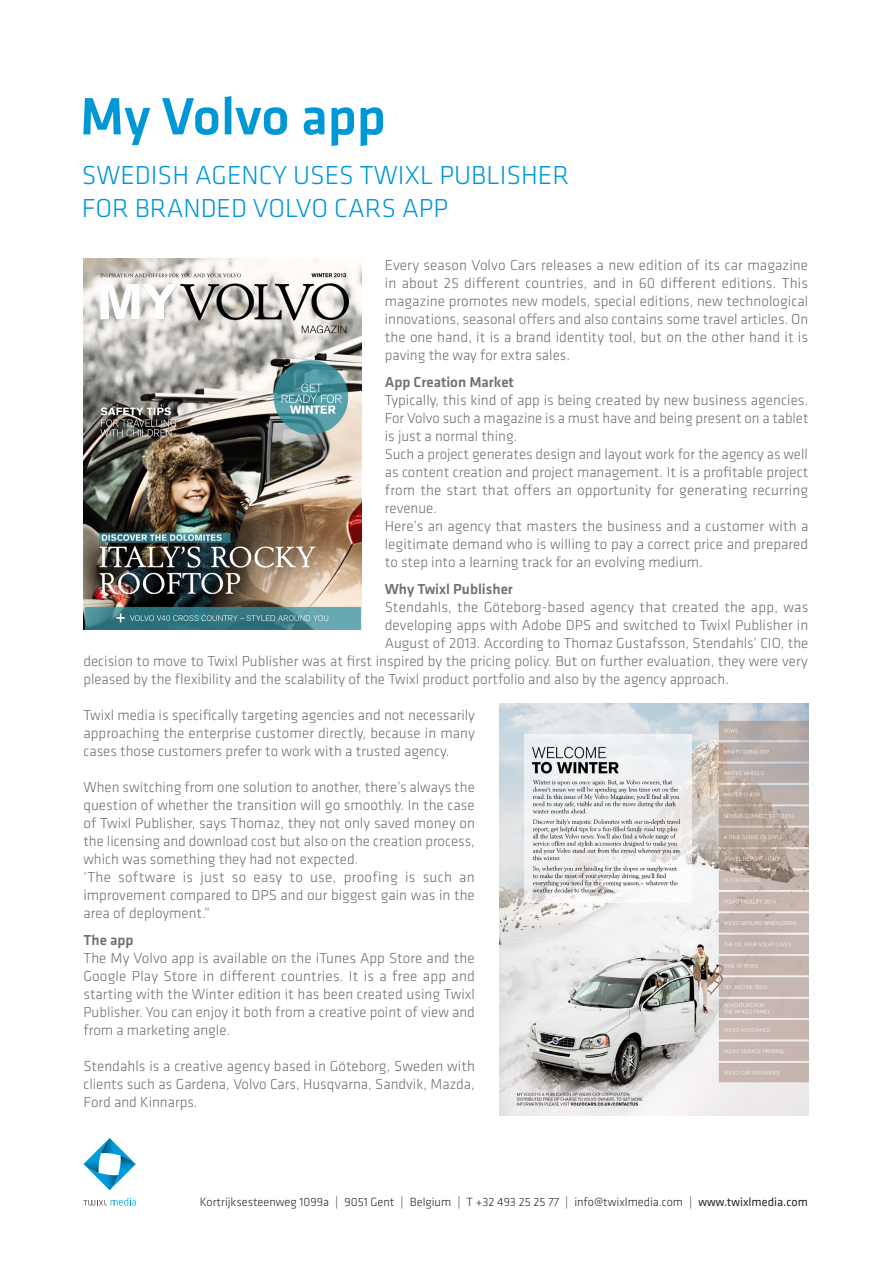
<style>
.page{position:relative;width:893px;height:1263px;background:#fff}
.page>*{position:absolute;margin:0;border:0;box-sizing:border-box;transform-origin:0 0}
.t1{font:500 54.45px "Klavika";color:#0097d6}
.t2{font:300 27px "Klavika";color:#0097d6}
.body{font:300 15px/18px "Klavika";color:#727172;text-align:justify}
.body-2{font:500 15px "Klavika";color:#727172}
.t3{font:300 12.3px "Klavika";color:#2d292a}
.s1{font-weight:400}
</style>
<div class="page">
<img style="left:83px;top:259px;width:278px;height:370px">
<img style="left:499px;top:704px;width:309px;height:411px">
<svg style="left:83px;top:1138px;width:53px;height:52px"></svg>
<svg style="left:83px;top:1198px;width:53px;height:7px"></svg>
<p class="t1" style="left:80px;top:79px;width:307px">My Volvo app</p>
<p class="t2" style="left:82px;top:159px;width:489px">SWEDISH AGENCY USES TWIXL PUBLISHER</p>
<p class="t2" style="left:82px;top:191px;width:368px">FOR BRANDED VOLVO CARS APP</p>
<p class="body" style="left:385px;top:256px;width:425px">Every season Volvo Cars releases a new edition of its car magazine in about 25 different countries, and in 60 different editions. This magazine promotes new models, special editions, new technological innovations, seasonal offers and also contains some travel articles. On the one hand, it is a brand identity tool, but on the other hand it is paving the way for extra sales.</p>
<p class="body-2" style="left:385px;top:372px;width:131px">App Creation Market</p>
<p class="body" style="left:385px;top:391px;width:425px">Typically, this kind of app is being created by new business agencies.<br>For Volvo such a magazine is a must have and being present on a tablet is just a normal thing.</p>
<p class="body" style="left:385px;top:445px;width:425px">Such a project generates design and layout work for the agency as well as content creation and project management. It is a profitable project from the start that offers an opportunity for generating recurring revenue.</p>
<p class="body" style="left:385px;top:517px;width:425px">Here’s an agency that masters the business and a customer with a legitimate demand who is willing to pay a correct price and prepared to step into a learning track for an evolving medium.</p>
<p class="body-2" style="left:385px;top:579px;width:130px">Why Twixl Publisher</p>
<p class="body" style="left:385px;top:598px;width:425px">Stendahls, the Göteborg-based agency that created the app, was</p>
<p class="body" style="left:385px;top:616px;width:425px">developing apps with Adobe DPS and switched to Twixl Publisher in</p>
<p class="body" style="left:385px;top:634px;width:425px">August of 2013. According to Thomaz Gustafsson, Stendahls’ CIO, the</p>
<p class="body" style="left:83px;top:652px;width:726px">decision to move to Twixl Publisher was at first inspired by the pricing policy. But on further evaluation, they were very</p>
<p class="body" style="left:83px;top:670px;width:647px">pleased by the flexibility and the scalability of the Twixl product portfolio and also by the agency approach.</p>
<p class="body" style="left:83px;top:706px;width:393px">Twixl media is specifically targeting agencies and not necessarily approaching the enterprise customer directly, because in many cases those customers prefer to work with a trusted agency.</p>
<p class="body" style="left:83px;top:778px;width:393px">When switching from one solution to another, there’s always the question of whether the transition will go smoothly. In the case of Twixl Publisher, says Thomaz, they not only saved money on the licensing and download cost but also on the creation process, which was something they had not expected.</p>
<p class="body" style="left:83px;top:868px;width:393px">‘The software is just so easy to use, proofing is such an improvement compared to DPS and our biggest gain was in the area of deployment.”</p>
<p class="body-2" style="left:83px;top:930px;width:52px">The app</p>
<p class="body" style="left:83px;top:949px;width:393px">The My Volvo app is available on the iTunes App Store and the Google Play Store in different countries. It is a free app and starting with the Winter edition it has been created using Twixl Publisher. You can enjoy it both from a creative point of view and from a marketing angle.</p>
<p class="body" style="left:83px;top:1057px;width:393px">Stendahls is a creative agency based in Göteborg, Sweden with clients such as Gardena, Volvo Cars, Husqvarna, Sandvik, Mazda, Ford and Kinnarps.</p>
<p class="t3" style="left:200px;top:1195px;width:610px">Kortrijksesteenweg 1099a | 9051 Gent | Belgium | T +32 493 25 25 77 | info@twixlmedia.com | <span class="s1">www.twixlmedia.com</span></p>
</div>
